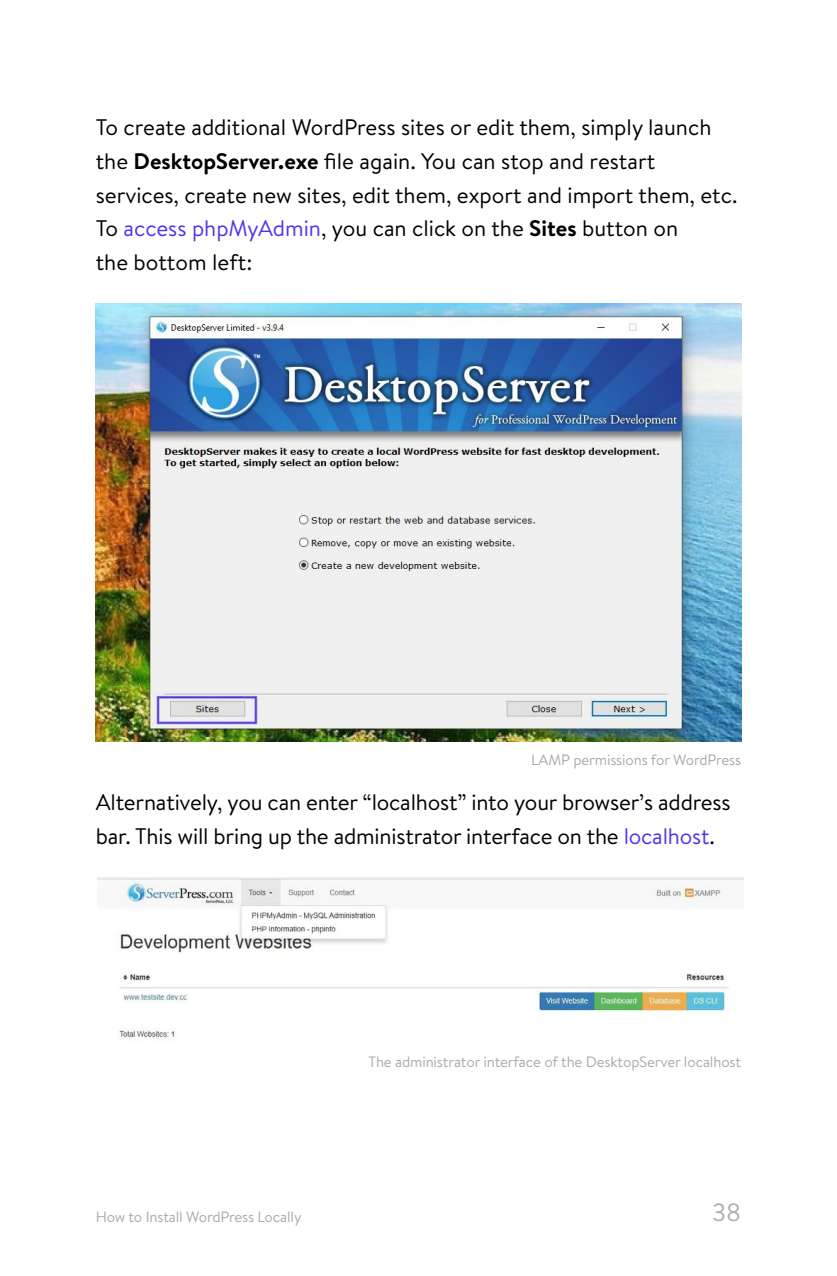
<style>
.page{position:relative;width:837px;height:1276px;background:#fff}
.page>*{position:absolute;margin:0;border:0;box-sizing:border-box;transform-origin:0 0}
.t1{font:25px "Brandon Text";color:#aeaeae}
.t2{font:22.5px/33.8px "Brandon Text";color:#000}
.t3{font:15px "Brandon Text";letter-spacing:-.01em;color:#aaa}
.s1{font-weight:700}
.s2{color:#5333ec}
</style>
<div class="page">
<img style="left:96px;top:304px;width:645px;height:437px">
<img style="left:98px;top:878px;width:644px;height:161px">
<p class="t2" style="left:96px;top:110px;width:643px">To create additional WordPress sites or edit them, simply launch the <span class="s1">DesktopServer.exe</span> file again. You can stop and restart services, create new sites, edit them, export and import them, etc.<br>To <span class="s2">access phpMyAdmin</span>, you can click on the <span class="s1">Sites</span> button on<br>the bottom left:</p>
<p class="t3" style="left:531px;top:750px;width:211px">LAMP permissions for WordPress</p>
<p class="t2" style="left:96px;top:785px;width:636px">Alternatively, you can enter “localhost” into your browser’s address bar. This will bring up the administrator interface on the <span class="s2">localhost</span>.</p>
<p class="t3" style="left:368px;top:1051px;width:374px">The administrator interface of the DesktopServer localhost</p>
<p class="t3" style="left:96px;top:1206px;width:207px">How to Install WordPress Locally</p>
<p class="t1" style="left:712px;top:1195px;width:31px">38</p>
</div>
